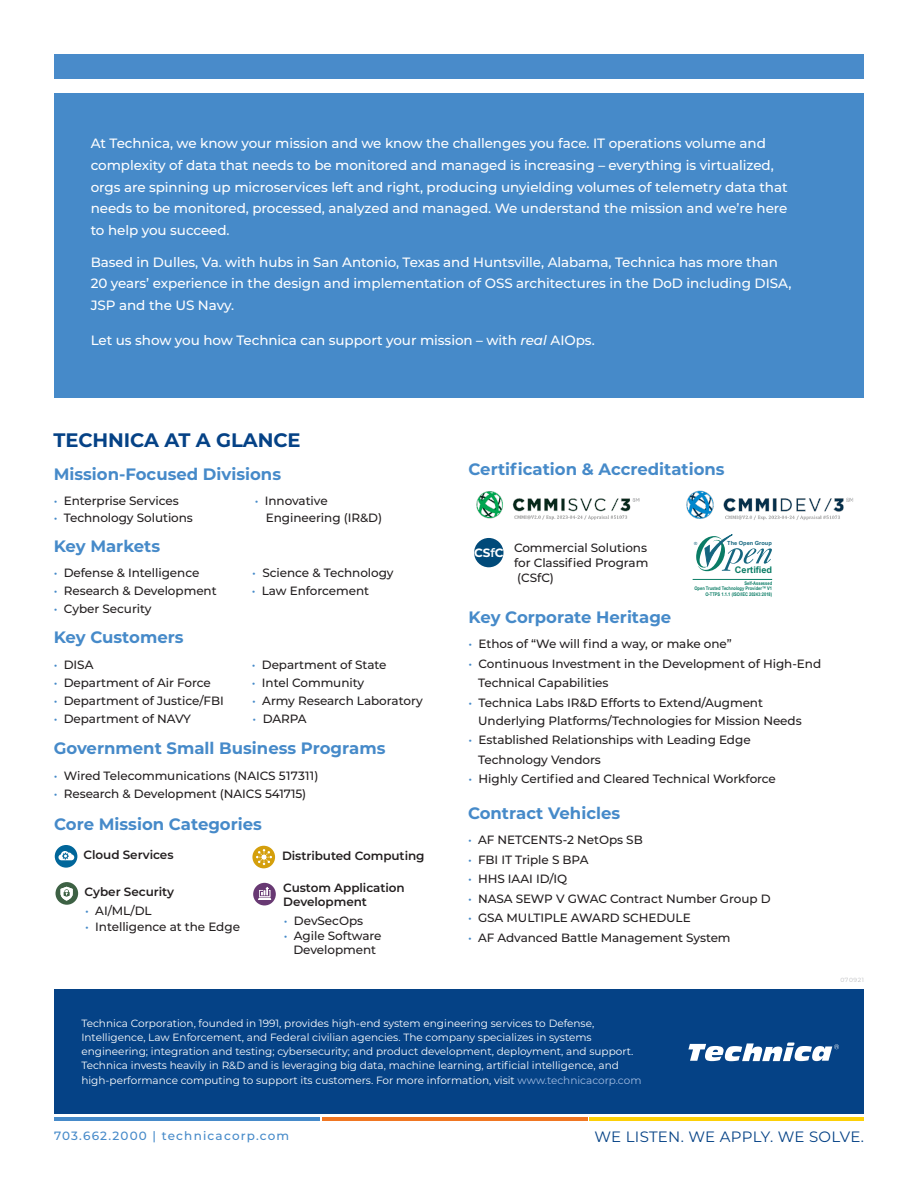
<style>
.page{position:relative;width:918px;height:1188px;background:#fff}
.page>*{position:absolute;margin:0;border:0;box-sizing:border-box;transform-origin:0 0}
.MA_-_Body_Text{font:700 19.5px "Montserrat";letter-spacing:-.005em;color:#054286}
.MA_-_Headers{font:700 16.5px "Montserrat";color:#468ac9}
.t1{font:15px "Montserrat";letter-spacing:.01em;color:#054286}
.MA_-_Body_Text-2{font:500 13.5px/21.8px "Montserrat";letter-spacing:-.005em;color:#fff}
.MA_-_Body_Text-3{font:500 12px/15px "Montserrat";letter-spacing:-.005em;color:#231f20}
.MA_-_Body_Text-4{font:600 12px/13.5px "Montserrat";letter-spacing:-.005em;color:#231f20}
.t2{font:500 12px "Montserrat";letter-spacing:.1em;color:#468ac9}
.MA_-_Body_Text-5{font:700 12px "Montserrat";color:#fff}
.Footer_Text{font:10.5px/14.2px "Montserrat";color:#fff}
.t3{font:700 9.15px "Arial";color:#0a7c65}
.t4{font:6px "Montserrat";letter-spacing:.1em;color:#bbbcbf}
.t5{font:700 5.7px "Arial";color:#15667f}
.t6{font:700 4.95px/5.6px "Arial Narrow";color:#0a7c65;text-align:right}
.t7{font:4.35px "Arial";color:#15667f}
.s1{font-style:italic}
.s2{color:#468ac9}
.s3{font-weight:600}
.s4{color:#a0bbe1}
</style>
<div class="page">
<div style="left:54px;top:93px;width:810px;height:304px;background:#468ac9"></div>
<div style="left:54px;top:54px;width:810px;height:24px;background:#498bca"></div>
<hr style="left:54px;top:1118px;width:265px;height:3px;background:#468ac9">
<hr style="left:322px;top:1118px;width:265px;height:3px;background:#f07622">
<hr style="left:590px;top:1118px;width:274px;height:3px;background:#fdd007">
<div style="left:54px;top:989px;width:810px;height:124px;background:#054286"></div>
<svg style="left:688px;top:1038px;width:151px;height:23px"></svg>
<img style="left:686px;top:490px;width:168px;height:30px">
<img style="left:476px;top:491px;width:164px;height:29px">
<div style="left:474px;top:538px;width:29px;height:29px;background:#014a79;border-radius:50%"></div>
<div style="left:56px;top:882px;width:22px;height:23px;background:#3d6144;border-radius:50%"></div>
<svg style="left:61px;top:887px;width:12px;height:14px"></svg>
<div style="left:252px;top:846px;width:23px;height:22px;background:#d49f0c;border-radius:50%"></div>
<svg style="left:256px;top:849px;width:16px;height:16px"></svg>
<div style="left:253px;top:883px;width:23px;height:22px;background:#683973;border-radius:50%"></div>
<svg style="left:258px;top:887px;width:13px;height:13px"></svg>
<div style="left:55px;top:845px;width:22px;height:23px;background:#00669a;border-radius:50%"></div>
<svg style="left:58px;top:851px;width:16px;height:9px"></svg>
<hr style="left:693px;top:579px;width:79px;height:1px;background:#0a7c65">
<svg style="left:696px;top:534px;width:76px;height:37px"></svg>
<p class="MA_-_Body_Text-2" style="left:91px;top:132px;width:698px">At Technica, we know your mission and we know the challenges you face. IT operations volume and complexity of data that needs to be monitored and managed is increasing – everything is virtualized, orgs are spinning up microservices left and right, producing unyielding volumes of telemetry data that needs to be monitored, processed, analyzed and managed. We understand the mission and we’re here to help you succeed.</p>
<p class="MA_-_Body_Text-2" style="left:91px;top:250px;width:702px">Based in Dulles, Va. with hubs in San Antonio, Texas and Huntsville, Alabama, Technica has more than<br>20 years’ experience in the design and implementation of OSS architectures in the DoD including DISA,<br>JSP and the US Navy.</p>
<p class="MA_-_Body_Text-2" style="left:91px;top:328px;width:506px">Let us show you how Technica can support your mission – with <span class="s1">real</span> AIOps.</p>
<p class="MA_-_Body_Text" style="left:53px;top:426px;width:249px">TECHNICA AT A GLANCE</p>
<p class="MA_-_Headers" style="left:54px;top:462px;width:229px">Mission-Focused Divisions</p>
<p class="MA_-_Body_Text-3" style="left:54px;top:493px;width:127px"><span class="s2">•</span> Enterprise Services</p>
<p class="MA_-_Body_Text-3" style="left:255px;top:493px;width:74px"><span class="s2">•</span> Innovative</p>
<p class="MA_-_Body_Text-3" style="left:54px;top:509px;width:141px"><span class="s2">•</span> Technology Solutions</p>
<p class="MA_-_Body_Text-3" style="left:266px;top:509px;width:118px">Engineering (IR&amp;D)</p>
<p class="MA_-_Headers" style="left:54px;top:534px;width:108px">Key Markets</p>
<p class="MA_-_Body_Text-3" style="left:54px;top:565px;width:147px"><span class="s2">•</span> Defense &amp; Intelligence</p>
<p class="MA_-_Body_Text-3" style="left:252px;top:565px;width:143px"><span class="s2">•</span> Science &amp; Technology</p>
<p class="MA_-_Body_Text-3" style="left:54px;top:583px;width:164px"><span class="s2">•</span> Research &amp; Development</p>
<p class="MA_-_Body_Text-3" style="left:252px;top:583px;width:119px"><span class="s2">•</span> Law Enforcement</p>
<p class="MA_-_Body_Text-3" style="left:54px;top:601px;width:99px"><span class="s2">•</span> Cyber Security</p>
<p class="MA_-_Headers" style="left:54px;top:625px;width:131px">Key Customers</p>
<p class="MA_-_Body_Text-3" style="left:54px;top:656px;width:41px"><span class="s2">•</span> DISA</p>
<p class="MA_-_Body_Text-3" style="left:252px;top:656px;width:136px"><span class="s2">•</span> Department of State</p>
<p class="MA_-_Body_Text-3" style="left:54px;top:674px;width:159px"><span class="s2">•</span> Department of Air Force</p>
<p class="MA_-_Body_Text-3" style="left:252px;top:674px;width:114px"><span class="s2">•</span> Intel Community</p>
<p class="MA_-_Body_Text-3" style="left:54px;top:692px;width:172px"><span class="s2">•</span> Department of Justice/FBI</p>
<p class="MA_-_Body_Text-3" style="left:252px;top:692px;width:172px"><span class="s2">•</span> Army Research Laboratory</p>
<p class="MA_-_Body_Text-3" style="left:54px;top:710px;width:139px"><span class="s2">•</span> Department of NAVY</p>
<p class="MA_-_Body_Text-3" style="left:253px;top:710px;width:56px"><span class="s2">•</span> DARPA</p>
<p class="MA_-_Headers" style="left:54px;top:736px;width:333px">Government Small Business Programs</p>
<p class="MA_-_Body_Text-3" style="left:54px;top:767px;width:266px"><span class="s2">•</span> Wired Telecommunications (NAICS 517311)</p>
<p class="MA_-_Body_Text-3" style="left:54px;top:785px;width:254px"><span class="s2">•</span> Research &amp; Development (NAICS 541715)</p>
<p class="MA_-_Headers" style="left:54px;top:813px;width:209px">Core Mission Categories</p>
<p class="MA_-_Body_Text-4" style="left:84px;top:848px;width:92px">Cloud Services</p>
<p class="MA_-_Body_Text-4" style="left:85px;top:884px;width:91px">Cyber Security</p>
<p class="MA_-_Body_Text-3" style="left:85px;top:902px;width:68px"><span class="s2">•</span> AI/ML/DL</p>
<p class="MA_-_Body_Text-3" style="left:85px;top:919px;width:156px"><span class="s2">•</span> Intelligence at the Edge</p>
<p class="MA_-_Body_Text-4" style="left:282px;top:849px;width:144px">Distributed Computing</p>
<p class="MA_-_Body_Text-4" style="left:283px;top:881px;width:123px">Custom Application<br>Development</p>
<p class="MA_-_Body_Text-3" style="left:284px;top:913px;width:81px"><span class="s2">•</span> DevSecOps</p>
<p class="MA_-_Body_Text-3" style="left:284px;top:929px;width:99px;line-height:13.5px;text-align:center"><span class="s2">•</span> Agile Software<br>Development</p>
<p class="MA_-_Headers" style="left:468px;top:458px;width:258px">Certification &amp; Accreditations</p>
<p class="MA_-_Body_Text-5" style="left:474px;top:544px;width:31px">CS<span class="s3">f</span>C</p>
<p class="MA_-_Body_Text-3" style="left:514px;top:539px;width:136px;text-align:justify">Commercial Solutions for Classified Program (CSfC)</p>
<p class="t7" style="left:694px;top:540px;width:5px">®</p>
<p class="t5" style="left:727px;top:539px;width:46px">The Open Group</p>
<p class="t6" style="left:694px;top:580px;width:79px">Self-Assessed<br>Open Trusted Technology Provider™ V1<br>O-TTPS 1.1.1 (ISO/IEC 20243:2018)</p>
<p class="t3" style="left:735px;top:564px;width:39px">Certified</p>
<p class="MA_-_Headers" style="left:469px;top:605px;width:204px">Key Corporate Heritage</p>
<p class="MA_-_Body_Text-3" style="left:469px;top:636px;width:265px"><span class="s2">•</span> Ethos of “We will find a way, or make one”</p>
<p class="MA_-_Body_Text-3" style="left:478px;top:653px;width:345px;line-height:19.5px;text-indent:-10px"><span class="s2">•</span> Continuous Investment in the Development of High-End<br>Technical Capabilities</p>
<p class="MA_-_Body_Text-3" style="left:478px;top:693px;width:325px;line-height:18px;text-indent:-10px"><span class="s2">•</span> Technica Labs IR&amp;D Efforts to Extend/Augment<br>Underlying Platforms/Technologies for Mission Needs</p>
<p class="MA_-_Body_Text-3" style="left:478px;top:730px;width:274px;line-height:19.5px;text-indent:-10px"><span class="s2">•</span> Established Relationships with Leading Edge<br>Technology Vendors</p>
<p class="MA_-_Body_Text-3" style="left:469px;top:771px;width:309px"><span class="s2">•</span> Highly Certified and Cleared Technical Workforce</p>
<p class="MA_-_Headers" style="left:468px;top:801px;width:154px">Contract Vehicles</p>
<p class="MA_-_Body_Text-3" style="left:468px;top:832px;width:176px"><span class="s2">•</span> AF NETCENTS-2 NetOps SB</p>
<p class="MA_-_Body_Text-3" style="left:468px;top:851px;width:122px"><span class="s2">•</span> FBI IT Triple S BPA</p>
<p class="MA_-_Body_Text-3" style="left:468px;top:871px;width:101px"><span class="s2">•</span> HHS IAAI ID/IQ</p>
<p class="MA_-_Body_Text-3" style="left:468px;top:890px;width:304px"><span class="s2">•</span> NASA SEWP V GWAC Contract Number Group D</p>
<p class="MA_-_Body_Text-3" style="left:468px;top:910px;width:224px"><span class="s2">•</span> GSA MULTIPLE AWARD SCHEDULE</p>
<p class="MA_-_Body_Text-3" style="left:468px;top:929px;width:264px"><span class="s2">•</span> AF Advanced Battle Management System</p>
<p class="Footer_Text" style="left:81px;top:1015px;width:562px">Technica Corporation, founded in 1991, provides high-end system engineering services to Defense, Intelligence, Law Enforcement, and Federal civilian agencies. The company specializes in systems engineering; integration and testing; cybersecurity; and product development, deployment, and support.<br>Technica invests heavily in R&amp;D and is leveraging big data, machine learning, artificial intelligence, and high-performance computing to support its customers. For more information, visit <span class="s4">www.technicacorp.com</span></p>
<p class="Footer_Text" style="left:84px;top:1019px;width:554px">Intelligence, Law Enforcement, and Federal civilian agencies. The company specializes in systems engineering; integration and testing; cybersecurity; and product development, deployment, and support.<br>Technica invests heavily in R&amp;D and is leveraging big data, machine learning, artificial intelligence, blockchain technology and high-performance computing to support its customers.<br>For more information, please visit <span class="s4">www.technicacorp.com</span></p>
<p class="t4" style="left:840px;top:976px;width:25px">070921</p>
<p class="t2" style="left:54px;top:1128px;width:237px">703.662.2000 | technicacorp.com</p>
<p class="t1" style="left:594px;top:1126px;width:271px">WE LISTEN. WE APPLY. WE SOLVE.</p>
</div>
